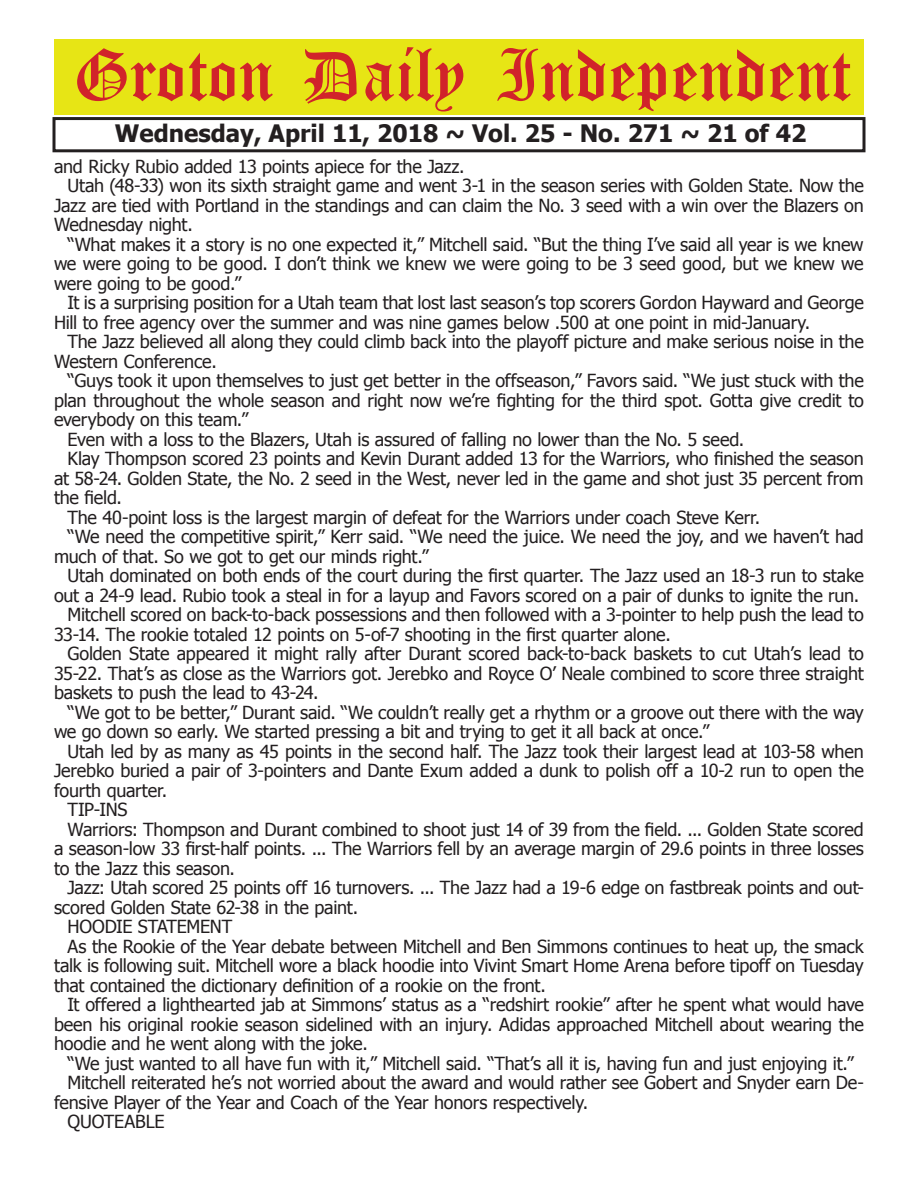
<style>
.page{position:relative;width:918px;height:1188px;background:#fff}
.page>*{position:absolute;margin:0;border:0;box-sizing:border-box;transform-origin:0 0}
.t1{font:54px "Old English Five";color:#d1232a}
.t2{font:700 24px "Tahoma";color:#231f20}
.t3{font:18px "Tahoma";letter-spacing:-.01em;color:#231f20}
</style>
<div class="page">
<div style="left:52px;top:117px;width:814px;height:35px;border:3px solid #231f20"></div>
<div style="left:54px;top:40px;width:810px;height:75px;background:#e7e515"></div>
<h1 class="t1" style="left:73px;top:50px;width:779px">Groton Daily Independent</h1>
<h2 class="t2" style="left:115px;top:116px;width:693px">Wednesday, April 11, 2018 ~ Vol. 25 - No. 271 ~ 21 of 42</h2>
<p class="t3" style="left:54px;top:154px;width:412px">and Ricky Rubio added 13 points apiece for the Jazz.</p>
<p class="t3" style="left:68px;top:174px;width:798px">Utah (48-33) won its sixth straight game and went 3-1 in the season series with Golden State. Now the</p>
<p class="t3" style="left:54px;top:193px;width:811px">Jazz are tied with Portland in the standings and can claim the No. 3 seed with a win over the Blazers on</p>
<p class="t3" style="left:54px;top:213px;width:140px">Wednesday night.</p>
<p class="t3" style="left:68px;top:232px;width:798px">“What makes it a story is no one expected it,” Mitchell said. “But the thing I’ve said all year is we knew</p>
<p class="t3" style="left:54px;top:252px;width:811px">we were going to be good. I don’t think we knew we were going to be 3 seed good, but we knew we</p>
<p class="t3" style="left:54px;top:271px;width:189px">were going to be good.”</p>
<p class="t3" style="left:68px;top:291px;width:798px">It is a surprising position for a Utah team that lost last season’s top scorers Gordon Hayward and George</p>
<p class="t3" style="left:54px;top:310px;width:758px">Hill to free agency over the summer and was nine games below .500 at one point in mid-January.</p>
<p class="t3" style="left:68px;top:330px;width:798px">The Jazz believed all along they could climb back into the playoff picture and make serious noise in the</p>
<p class="t3" style="left:54px;top:349px;width:164px">Western Conference.</p>
<p class="t3" style="left:68px;top:369px;width:798px">“Guys took it upon themselves to just get better in the offseason,” Favors said. “We just stuck with the</p>
<p class="t3" style="left:54px;top:388px;width:812px">plan throughout the whole season and right now we’re fighting for the third spot. Gotta give credit to</p>
<p class="t3" style="left:54px;top:408px;width:196px">everybody on this team.”</p>
<p class="t3" style="left:68px;top:427px;width:678px">Even with a loss to the Blazers, Utah is assured of falling no lower than the No. 5 seed.</p>
<p class="t3" style="left:68px;top:447px;width:798px">Klay Thompson scored 23 points and Kevin Durant added 13 for the Warriors, who finished the season</p>
<p class="t3" style="left:54px;top:466px;width:811px">at 58-24. Golden State, the No. 2 seed in the West, never led in the game and shot just 35 percent from</p>
<p class="t3" style="left:54px;top:486px;width:69px">the field.</p>
<p class="t3" style="left:68px;top:505px;width:694px">The 40-point loss is the largest margin of defeat for the Warriors under coach Steve Kerr.</p>
<p class="t3" style="left:68px;top:525px;width:798px">“We need the competitive spirit,” Kerr said. “We need the juice. We need the joy, and we haven’t had</p>
<p class="t3" style="left:54px;top:544px;width:376px">much of that. So we got to get our minds right.”</p>
<p class="t3" style="left:68px;top:564px;width:798px">Utah dominated on both ends of the court during the first quarter. The Jazz used an 18-3 run to stake</p>
<p class="t3" style="left:54px;top:583px;width:807px">out a 24-9 lead. Rubio took a steal in for a layup and Favors scored on a pair of dunks to ignite the run.</p>
<p class="t3" style="left:68px;top:603px;width:798px">Mitchell scored on back-to-back possessions and then followed with a 3-pointer to help push the lead to</p>
<p class="t3" style="left:54px;top:622px;width:618px">33-14. The rookie totaled 12 points on 5-of-7 shooting in the first quarter alone.</p>
<p class="t3" style="left:68px;top:642px;width:798px">Golden State appeared it might rally after Durant scored back-to-back baskets to cut Utah’s lead to</p>
<p class="t3" style="left:54px;top:661px;width:811px">35-22. That’s as close as the Warriors got. Jerebko and Royce O’ Neale combined to score three straight</p>
<p class="t3" style="left:54px;top:681px;width:266px">baskets to push the lead to 43-24.</p>
<p class="t3" style="left:68px;top:700px;width:798px">“We got to be better,” Durant said. “We couldn’t really get a rhythm or a groove out there with the way</p>
<p class="t3" style="left:54px;top:720px;width:657px">we go down so early. We started pressing a bit and trying to get it all back at once.”</p>
<p class="t3" style="left:68px;top:739px;width:798px">Utah led by as many as 45 points in the second half. The Jazz took their largest lead at 103-58 when</p>
<p class="t3" style="left:54px;top:759px;width:811px">Jerebko buried a pair of 3-pointers and Dante Exum added a dunk to polish off a 10-2 run to open the</p>
<p class="t3" style="left:54px;top:778px;width:115px">fourth quarter.</p>
<p class="t3" style="left:68px;top:798px;width:62px">TIP-INS</p>
<p class="t3" style="left:68px;top:817px;width:798px">Warriors: Thompson and Durant combined to shoot just 14 of 39 from the field. ... Golden State scored</p>
<p class="t3" style="left:54px;top:837px;width:811px">a season-low 33 first-half points. ... The Warriors fell by an average margin of 29.6 points in three losses</p>
<p class="t3" style="left:54px;top:856px;width:183px">to the Jazz this season.</p>
<p class="t3" style="left:68px;top:876px;width:798px">Jazz: Utah scored 25 points off 16 turnovers. ... The Jazz had a 19-6 edge on fastbreak points and out-</p>
<p class="t3" style="left:54px;top:895px;width:306px">scored Golden State 62-38 in the paint.</p>
<p class="t3" style="left:68px;top:915px;width:166px">HOODIE STATEMENT</p>
<p class="t3" style="left:68px;top:934px;width:798px">As the Rookie of the Year debate between Mitchell and Ben Simmons continues to heat up, the smack</p>
<p class="t3" style="left:54px;top:954px;width:811px">talk is following suit. Mitchell wore a black hoodie into Vivint Smart Home Arena before tipoff on Tuesday</p>
<p class="t3" style="left:54px;top:973px;width:493px">that contained the dictionary definition of a rookie on the front.</p>
<p class="t3" style="left:68px;top:993px;width:798px">It offered a lighthearted jab at Simmons’ status as a “redshirt rookie” after he spent what would have</p>
<p class="t3" style="left:54px;top:1012px;width:811px">been his original rookie season sidelined with an injury. Adidas approached Mitchell about wearing the</p>
<p class="t3" style="left:54px;top:1032px;width:315px">hoodie and he went along with the joke.</p>
<p class="t3" style="left:68px;top:1051px;width:788px">“We just wanted to all have fun with it,” Mitchell said. “That’s all it is, having fun and just enjoying it.”</p>
<p class="t3" style="left:68px;top:1071px;width:798px">Mitchell reiterated he’s not worried about the award and would rather see Gobert and Snyder earn De-</p>
<p class="t3" style="left:54px;top:1090px;width:536px">fensive Player of the Year and Coach of the Year honors respectively.</p>
<p class="t3" style="left:68px;top:1110px;width:99px">QUOTEABLE</p>
</div>
